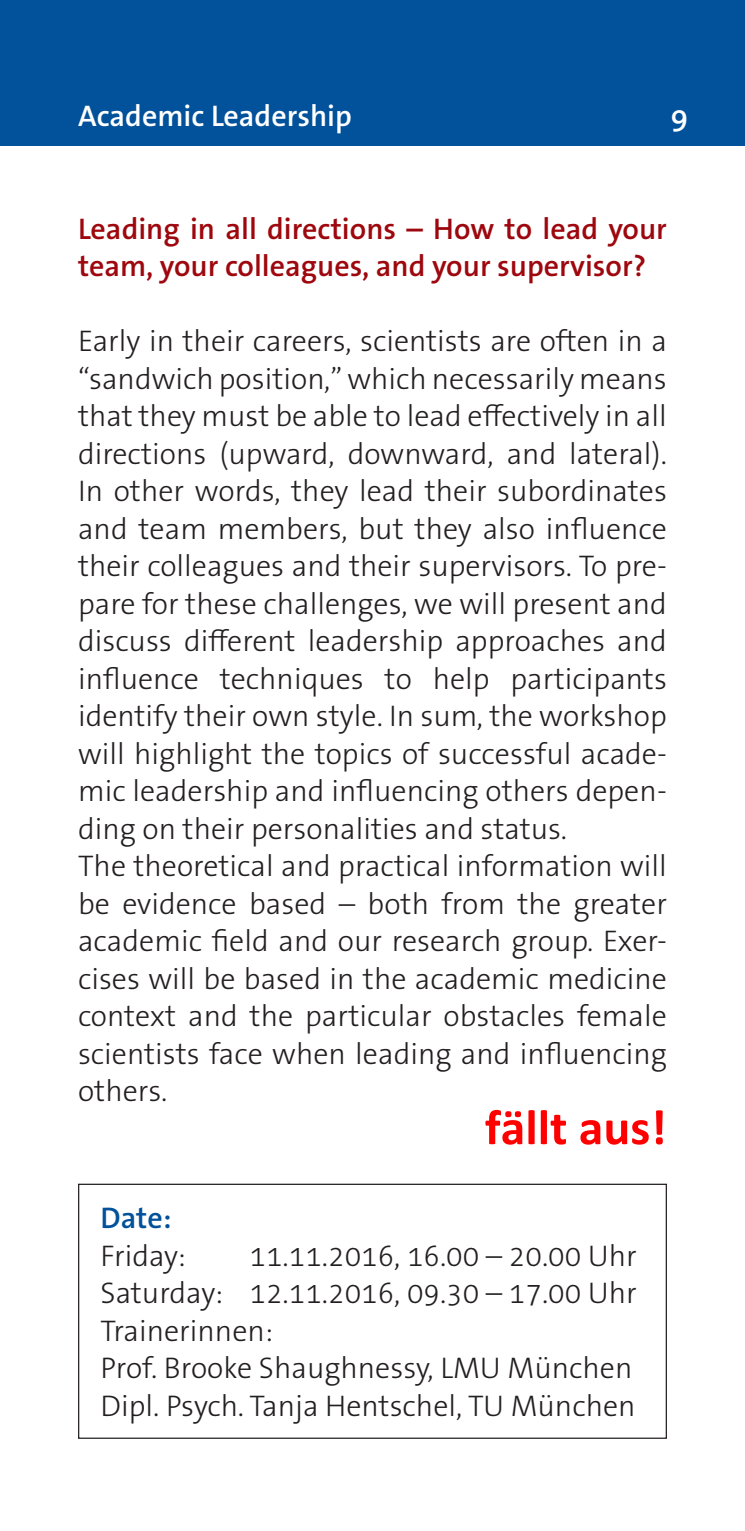
<style>
.page{position:relative;width:745px;height:1531px;background:#fff}
.page>*{position:absolute;margin:0;border:0;box-sizing:border-box;transform-origin:0 0}
.t1{font:700 50px "Calibri";color:#f00}
.t2{font:300 30px/37.5px "The Sans Os F";color:#231f20}
.t3{font:600 30px/37.5px "The Sans Os F";color:#9d070d}
.t4{font:600 30px "The Sans Os F";color:#fff}
.t5{font:600 30px "The Sans Os F";color:#01519b}
</style>
<div class="page">
<div style="left:0;top:0;width:744px;height:145px;background:#01519b"></div>
<div style="left:78px;top:1183px;width:588px;height:256px;border:1px solid #231f20"></div>
<p class="t4" style="left:78px;top:97px;width:275px">Academic Leadership</p>
<p class="t4" style="left:670px;top:97px;width:19px">9</p>
<p class="t3" style="left:78px;top:210px;width:590px">Leading in all directions – How to lead your team, your colleagues, and your supervisor?</p>
<p class="t2" style="left:78px;top:322px;width:590px">Early in their careers, scientists are often in a “sandwich position,” which necessarily means that they must be able to lead effectively in all directions (upward, downward, and lateral).<br>In other words, they lead their subordinates and team members, but they also influence their colleagues and their supervisors. To pre&shy;pare for these challenges, we will present and discuss different leadership approaches and influence techniques to help participants identify their own style. In sum, the workshop will highlight the topics of successful acade&shy;mic leadership and influencing others depen&shy;ding on their personalities and status.<br>The theoretical and practical information will be evidence based – both from the greater academic field and our research group. Exer&shy;cises will be based in the academic medicine context and the particular obstacles female scientists face when leading and influencing others.</p>
<h1 class="t1" style="left:484px;top:1095px;width:183px">fällt aus!</h1>
<p class="t5" style="left:100px;top:1199px;width:72px">Date:</p>
<p class="t2" style="left:100px;top:1237px;width:87px">Friday:</p>
<p class="t2" style="left:100px;top:1237px;width:537px;text-indent:149px">11.11.2016, 16.00 – 20.00 Uhr Saturday: 12.11.2016, 09.30 – 17.00 Uhr Trainerinnen:<br>Prof. Brooke Shaughnessy, LMU München Dipl. Psych. Tanja Hentschel, TU München</p>
</div>
